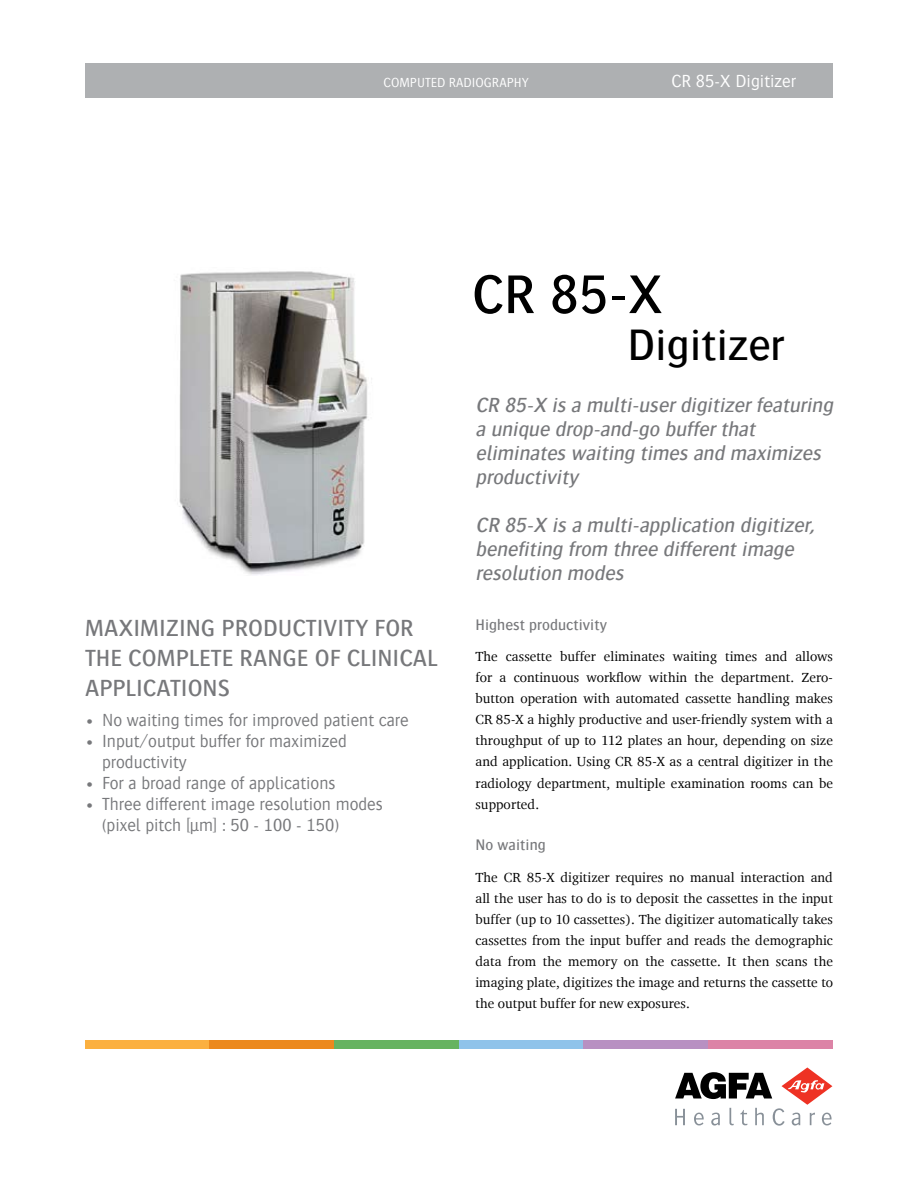
<style>
.page{position:relative;width:918px;height:1188px;background:#fff}
.page>*{position:absolute;margin:0;border:0;box-sizing:border-box;transform-origin:0 0}
.t1{font:500 56.55px "Bosis For Agfa";color:#000}
.t2{font:500 45.3px "Bosis For Agfa";color:#000}
.t3{font:500 24px/30px "Bosis For Agfa";color:#77787b}
.t4{font:italic 500 21px/24px "Bosis For Agfa";color:#77787b}
.t5{font:300 18px/21px "Bosis For Agfa";color:#77787b}
.t6{font:300 18px "Bosis For Agfa";color:#fff}
.t7{font:500 15.75px "Bosis For Agfa";letter-spacing:.005em;color:#77787b}
.t8{font:13.5px/21px "Charter ITC For Agfa";letter-spacing:.005em;color:#000;text-align:justify}
.t9{font:300 13.5px "Bosis For Agfa";color:#fff}
</style>
<div class="page">
<svg style="left:675px;top:1067px;width:157px;height:59px"></svg>
<div style="left:85px;top:1041px;width:125px;height:8px;background:#fbb040"></div>
<div style="left:210px;top:1041px;width:124px;height:8px;background:#ec891d"></div>
<div style="left:334px;top:1041px;width:125px;height:8px;background:#66b360"></div>
<div style="left:459px;top:1041px;width:124px;height:8px;background:#8fc3ea"></div>
<div style="left:583px;top:1041px;width:125px;height:8px;background:#b890c2"></div>
<div style="left:708px;top:1041px;width:124px;height:8px;background:#dc83a6"></div>
<img style="left:179px;top:271px;width:193px;height:304px">
<div style="left:85px;top:64px;width:748px;height:34px;background:#aeb0b2"></div>
<p class="t9" style="left:384px;top:76px;width:147px">Computed RADIOGRAPHY</p>
<h3 class="t6" style="left:671px;top:72px;width:126px">CR 85-X Digitizer</h3>
<h1 class="t1" style="left:472px;top:264px;width:193px">CR 85-X</h1>
<h2 class="t2" style="left:627px;top:320px;width:158px">DIGITIZER</h2>
<h3 class="t3" style="left:85px;top:613px;width:354px">MAXIMIZING PRODUCTIVITY FOR<br>TH E COMPLETE RANGE OF CLIN ICAL<br>APPLICATIONS</h3>
<h3 class="t5" style="left:85px;top:709px;width:325px">• No waiting times for improved patient care</h3>
<h3 class="t5" style="left:102px;top:730px;width:246px;text-indent:-17px">• Input/output buffer for maximized productivity</h3>
<h3 class="t5" style="left:85px;top:773px;width:252px">• For a broad range of applications</h3>
<h3 class="t5" style="left:102px;top:794px;width:282px;text-indent:-17px">• Three different image resolution modes (pixel pitch [µm] : 50 - 100 - 150)</h3>
<h3 class="t4" style="left:475px;top:393px;width:363px">CR 85-X is a multi-user digitizer featuring a unique drop-and-go buffer that eliminates waiting times and maximizes productivity</h3>
<h3 class="t4" style="left:475px;top:513px;width:345px">CR 85-X is a multi-application digitizer, benefiting from three different image resolution modes</h3>
<p class="t7" style="left:475px;top:616px;width:133px">HIGHEST PRODUCTIVITY</p>
<p class="t8" style="left:475px;top:646px;width:359px">The cassette buffer eliminates waiting times and allows for a continuous workflow within the department. Zero&shy;button operation with automated cassette handling makes CR 85-X a highly productive and user-friendly system with a throughput of up to 112 plates an hour, depending on size and application. Using CR 85-X as a central digitizer in the radiology department, multiple examination rooms can be supported.</p>
<p class="t7" style="left:475px;top:837px;width:72px">NO WAITING</p>
<p class="t8" style="left:475px;top:867px;width:359px">The CR 85-X digitizer requires no manual interaction and all the user has to do is to deposit the cassettes in the input buffer (up to 10 cassettes). The digitizer automatically takes cassettes from the input buffer and reads the demographic data from the memory on the cassette. It then scans the imaging plate, digitizes the image and returns the cassette to the output buffer for new exposures.</p>
</div>
